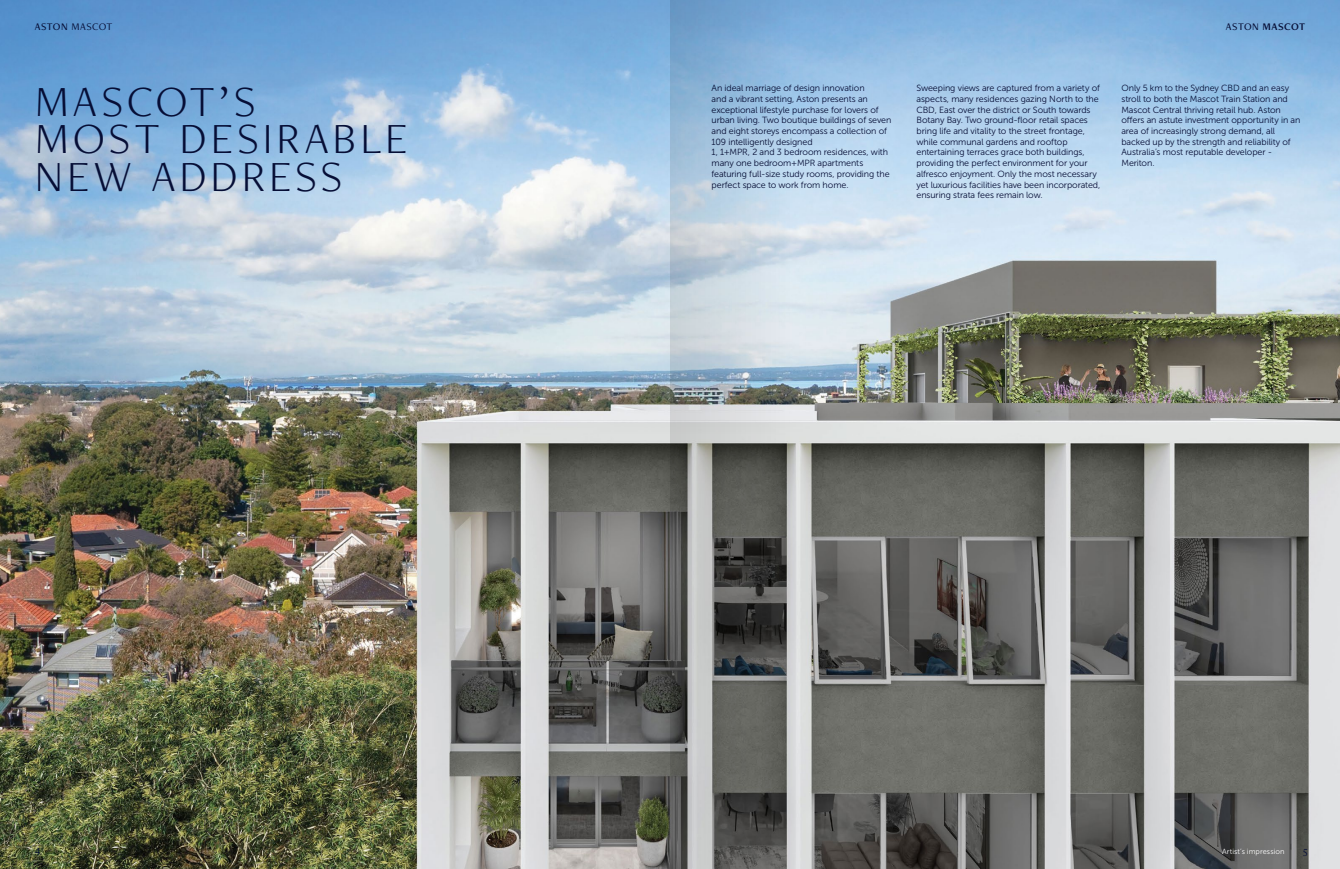
<style>
.page{position:relative;width:1340px;height:869px;background:#fff}
.page>*{position:absolute;margin:0;border:0;box-sizing:border-box;transform-origin:0 0}
.CARTER_Headings{font:300 44.62px/37.2px "Freight Neo Pro";letter-spacing:.085em;color:#060e36}
.CARTER_Bullets{font:10.5px "Freight Neo Pro";letter-spacing:.04em;color:#060e36}
.CARTER_Bullets-2{font:10.5px "Freight Neo Pro Semi";letter-spacing:.04em;color:#060e36}
.Paragraph_Style_1{font:8.92px/10.7px "Museo Sans 300";letter-spacing:-.01em;color:#060e36}
.Paragraph_Style_1-2{font:7.44px "Museo Sans 300";letter-spacing:.01em;color:#fff}
.s1{font-weight:500}
.s2{font-family:"Freight Neo Pro";font-weight:500}
</style>
<div class="page">
<img style="left:0;top:0;width:1339px;height:868px">
<svg style="left:670px;top:0;width:124px;height:868px;background:#8d99a2"></svg>
<p class="CARTER_Bullets" style="left:35px;top:19px;width:79px"><span class="s1">ASTON</span> MASCOT</p>
<p class="CARTER_Bullets-2" style="left:1225px;top:19px;width:81px"><span class="s2">ASTON</span> MASCOT</p>
<p class="CARTER_Headings" style="left:35px;top:81px;width:374px">MASCOT’S<br>MOST DESIRABLE<br>NEW ADDRESS</p>
<p class="Paragraph_Style_1" style="left:711px;top:83px;width:181px">An ideal marriage of design innovation<br>and a vibrant setting, Aston presents an exceptional lifestyle purchase for lovers of urban living. Two boutique buildings of seven and eight storeys encompass a collection of 109 intelligently designed<br>1, 1+MPR, 2 and 3 bedroom residences, with many one bedroom+MPR apartments featuring full-size study rooms, providing the perfect space to work from home.</p>
<p class="Paragraph_Style_1" style="left:916px;top:83px;width:185px">Sweeping views are captured from a variety of aspects, many residences gazing North to the CBD, East over the district or South towards Botany Bay. Two ground-floor retail spaces bring life and vitality to the street frontage, while communal gardens and rooftop entertaining terraces grace both buildings, providing the perfect environment for your alfresco enjoyment. Only the most necessary yet luxurious facilities have been incorporated, ensuring strata fees remain low.</p>
<p class="Paragraph_Style_1" style="left:1121px;top:83px;width:180px">Only 5 km to the Sydney CBD and an easy stroll to both the Mascot Train Station and Mascot Central thriving retail hub. Aston offers an astute investment opportunity in an area of increasingly strong demand, all backed up by the strength and reliability of Australia’s most reputable developer - Meriton.</p>
<p class="CARTER_Bullets" style="left:35px;top:842px;width:7px">4</p>
<p class="Paragraph_Style_1-2" style="left:1222px;top:846px;width:64px">Artist’s impression</p>
<p class="CARTER_Bullets" style="left:1303px;top:843px;width:6px">5</p>
</div>
